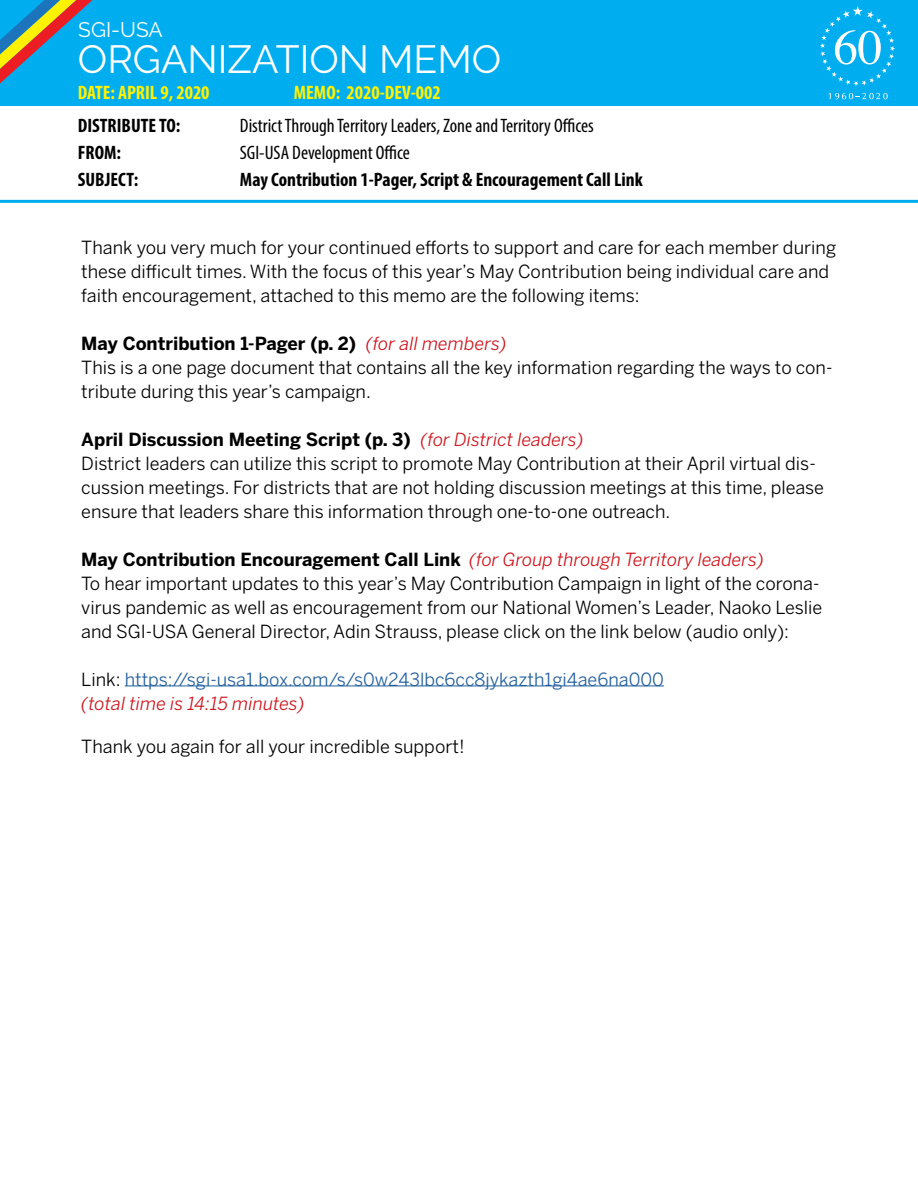
<style>
.page{position:relative;width:918px;height:1188px;background:#fff}
.page>*{position:absolute;margin:0;border:0;box-sizing:border-box;transform-origin:0 0}
.t1{font:39.15px "Raleway";color:#fff}
.t2{font:21px "Raleway";color:#fff}
.t3{font:condensed 19.5px "Myriad Pro";color:#000}
.t4{font:700 condensed 19.5px "Myriad Pro";color:#000}
.t5{font:700 condensed 19.5px "Myriad Pro";color:#fff200}
.t6{font:18px/24px "Benton Sans";color:#000}
.t7{font:18px/24px "Benton Sans";color:#215e9e}
.s1{font-weight:700}
.s2{font-style:italic;color:#ce171e}
.s3{color:#000}
</style>
<div class="page">
<div style="left:0;top:0;width:918px;height:105px;background:#00aeef"></div>
<hr style="left:0;top:200px;width:918px;height:3px;background:#00aeef">
<svg style="left:0;top:0;width:92px;height:83px"></svg>
<svg style="left:820px;top:6px;width:75px;height:80px"></svg>
<svg style="left:828px;top:93px;width:60px;height:6px"></svg>
<hr style="left:125px;top:686px;width:539px;height:1px;background:#215e9e">
<p class="t2" style="left:78px;top:17px;width:86px">SGI-USA</p>
<h1 class="t1" style="left:78px;top:36px;width:425px">ORGANIZATION MEMO</h1>
<p class="t5" style="left:78px;top:80px;width:133px">DATE: APRIL 9, 2020</p>
<p class="t5" style="left:294px;top:80px;width:148px">MEMO: 2020-DEV-002</p>
<p class="t4" style="left:78px;top:113px;width:104px">DISTRIBUTE TO:</p>
<p class="t3" style="left:240px;top:114px;width:356px">District Through Territory Leaders, Zone and Territory Offices</p>
<p class="t4" style="left:78px;top:140px;width:45px">FROM:</p>
<p class="t3" style="left:240px;top:141px;width:172px">SGI-USA Development Office</p>
<p class="t4" style="left:78px;top:167px;width:62px">SUBJECT:</p>
<p class="t4" style="left:240px;top:167px;width:404px">May Contribution 1-Pager, Script &amp; Encouragement Call Link</p>
<p class="t6" style="left:81px;top:235px;width:756px">Thank you very much for your continued efforts to support and care for each member during these difficult times. With the focus of this year’s May Contribution being individual care and faith encouragement, attached to this memo are the following items:</p>
<p class="t6" style="left:81px;top:331px;width:753px"><span class="s1">May Contribution 1-Pager (p. 2)</span> <span class="s2">(for all members)<br></span>This is a one page document that contains all the key information regarding the ways to con&shy;tribute during this year’s campaign.</p>
<p class="t6" style="left:81px;top:427px;width:744px"><span class="s1">April Discussion Meeting Script (p. 3)</span> <span class="s2">(for District leaders)<br></span>District leaders can utilize this script to promote May Contribution at their April virtual dis&shy;cussion meetings. For districts that are not holding discussion meetings at this time, please ensure that leaders share this information through one-to-one outreach.</p>
<p class="t6" style="left:81px;top:547px;width:743px"><span class="s1">May Contribution Encouragement Call Link</span> <span class="s2">(for Group through Territory leaders)<br></span>To hear important updates to this year’s May Contribution Campaign in light of the corona&shy;virus pandemic as well as encouragement from our National Women’s Leader, Naoko Leslie and SGI-USA General Director, Adin Strauss, please click on the link below (audio only):</p>
<p class="t7" style="left:81px;top:667px;width:584px"><span class="s3">Link:</span> https://sgi-usa1.box.com/s/s0w243lbc6cc8jykazth1gi4ae6na000 <span class="s2">(total time is 14:15 minutes)</span></p>
<p class="t6" style="left:81px;top:735px;width:385px">Thank you again for all your incredible support!</p>
</div>
